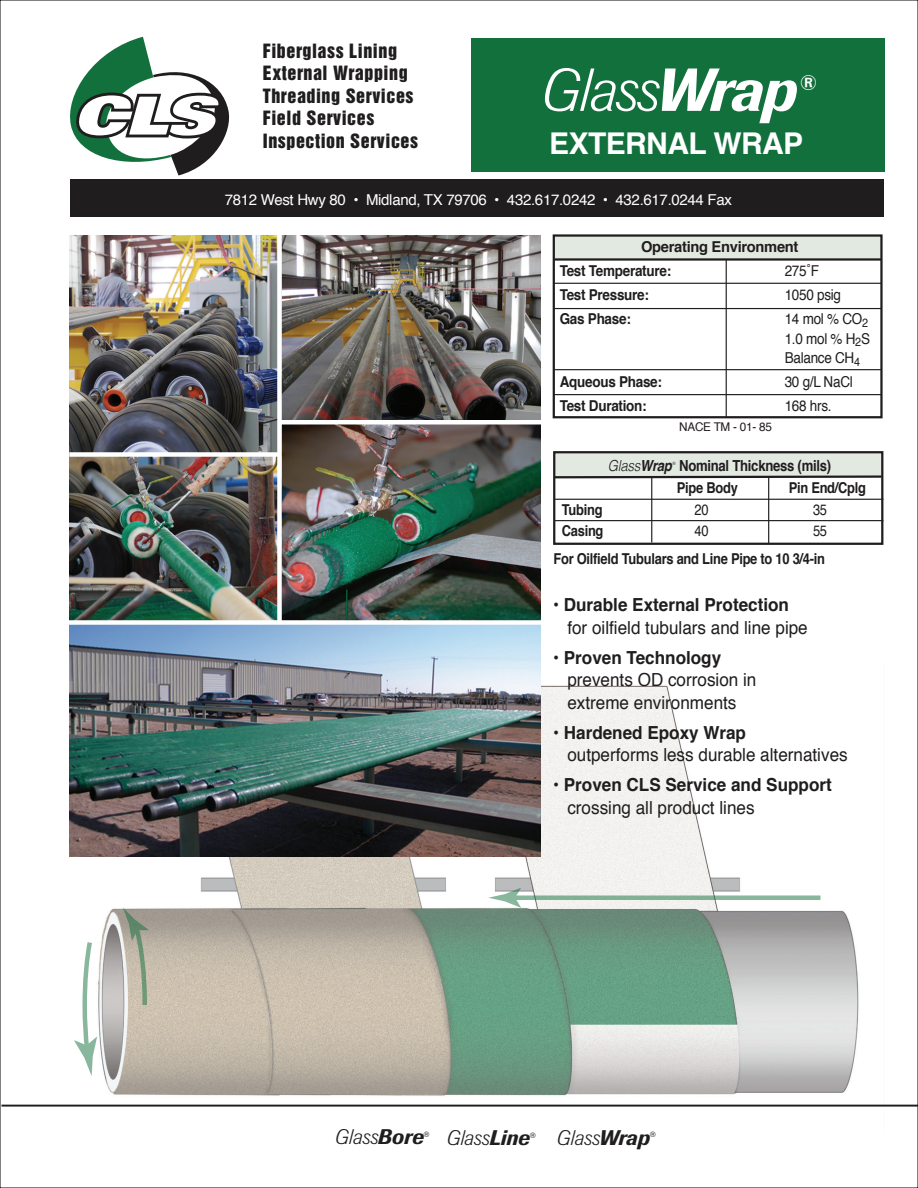
<style>
.page{position:relative;width:918px;height:1188px;background:#fff}
.page>*{position:absolute;margin:0;border:0;box-sizing:border-box;transform-origin:0 0}
.t1{font:italic 300 60px "Imago";letter-spacing:-.02em;color:#fff}
.t2{font:700 30px "Helvetica";letter-spacing:-.02em;color:#fff}
.t3{font:italic 300 21px "Imago";color:#201d1e}
.t4{font:italic 500 21px "Imago";color:#fff}
.t5{font:18px/22.5px "Helvetica";color:#201d1e;scale:.95 1}
.t6{font:700 18px "Helvetica";color:#201d1e;scale:.95 1}
.t7{font:18px/22.5px "Helvetica Inserat";letter-spacing:.03em;color:#201d1e}
.t8{font:700 15.3px "Helvetica";letter-spacing:-.02em;color:#201d1e;scale:.86 1}
.t9{font:italic 300 15.3px "Helvetica";letter-spacing:-.02em;color:#201d1e;scale:.86 1}
.t10{font:700 15px "Helvetica";letter-spacing:-.02em;color:#201d1e;scale:.86 1}
.t11{font:15px "Helvetica";letter-spacing:-.02em;color:#fff}
.t12{font:15px/19.5px "Helvetica";letter-spacing:-.02em;color:#201d1e;scale:.9 1}
.t13{font:700 15px "Helvetica";letter-spacing:-.02em;color:#201d1e;scale:.9 1}
.t14{font:700 15px/24px "Helvetica";letter-spacing:-.02em;color:#201d1e}
.t15{font:15px "Helvetica";letter-spacing:-.02em;color:#201d1e;scale:.86 1}
.t16{font:12px "Helvetica";letter-spacing:-.02em;color:#201d1e}
.t17{font:7.5px "Helvetica";color:#201d1e}
.t18{font:4.5px "Helvetica";color:#201d1e}
.s1{font-weight:500}
.s2{font-weight:700}
</style>
<div class="page">
<img style="left:70px;top:685px;width:814px;height:420px">
<img style="left:70px;top:235px;width:471px;height:621px">
<div style="left:277px;top:235px;width:5px;height:388px;background:#fff"></div>
<div style="left:69px;top:452px;width:211px;height:5px;background:#fff"></div>
<div style="left:471px;top:38px;width:413px;height:134px;background:#12703c"></div>
<div style="left:71px;top:179px;width:813px;height:37px;background:#201d1e"></div>
<svg style="left:74px;top:942px;width:23px;height:134px"></svg>
<svg style="left:123px;top:907px;width:26px;height:98px"></svg>
<div style="left:510px;top:895px;width:311px;height:5px;background:#83b297"></div>
<svg style="left:488px;top:888px;width:33px;height:20px"></svg>
<div style="left:555px;top:236px;width:326px;height:24px;background:#e2e9e1"></div>
<div style="left:553px;top:234px;width:330px;height:184px;border:2px solid #201d1e"></div>
<hr style="left:554px;top:258px;width:328px;height:3px;background:#201d1e">
<hr style="left:554px;top:283px;width:328px;height:1px;background:#201d1e">
<hr style="left:554px;top:308px;width:328px;height:1px;background:#201d1e">
<hr style="left:554px;top:369px;width:328px;height:1px;background:#201d1e">
<hr style="left:554px;top:394px;width:328px;height:1px;background:#201d1e">
<svg style="left:556px;top:452px;width:328px;height:28px"></svg>
<div style="left:69px;top:620px;width:473px;height:5px;background:#fff"></div>
<hr style="left:279px;top:420px;width:263px;height:4px;background:#fff">
<hr style="left:651px;top:478px;width:1px;height:65px;background:#201d1e">
<hr style="left:726px;top:260px;width:1px;height:157px;background:#201d1e">
<hr style="left:768px;top:476px;width:1px;height:67px;background:#201d1e">
<div style="left:553px;top:451px;width:330px;height:94px;border:2px solid #201d1e"></div>
<hr style="left:555px;top:520px;width:328px;height:1px;background:#201d1e">
<hr style="left:555px;top:499px;width:328px;height:1px;background:#201d1e">
<svg style="left:70px;top:37px;width:160px;height:138px"></svg>
<hr style="left:2px;top:1105px;width:916px;height:2px;background:#201d1e">
<p class="t7" style="left:263px;top:40px;width:157px">Fiberglass Lining<br>External Wrapping<br>Threading Services<br>Field Services<br>Inspection Services</p>
<h1 class="t1" style="left:538px;top:56px;width:259px">Glass<span class="s1">Wrap</span></h1>
<p class="t4" style="left:799px;top:70px;width:19px">®</p>
<h2 class="t2" style="left:549px;top:119px;width:255px">EXTERNAL WRAP</h2>
<p class="t11" style="left:225px;top:188px;width:509px">7812 West Hwy 80 • Midland, TX 79706 • 432.617.0242 • 432.617.0244 Fax</p>
<p class="t14" style="left:560px;top:235px;width:240px;text-indent:81px">Operating Environment<br>Test Temperature:</p>
<p class="t12" style="left:785px;top:262px;width:39px">275˚F</p>
<p class="t13" style="left:560px;top:283px;width:101px">Test Pressure:</p>
<p class="t12" style="left:785px;top:286px;width:64px">1050 psig</p>
<p class="t13" style="left:560px;top:307px;width:81px">Gas Phase:</p>
<p class="t12" style="left:785px;top:310px;width:96px">14 mol % CO<sub>2<br></sub>1.0 mol % H<sub>2</sub>S<br>Balance CH<sub>4</sub></p>
<p class="t13" style="left:560px;top:370px;width:115px">Aqueous Phase:</p>
<p class="t12" style="left:785px;top:373px;width:77px">30 g/L NaCl</p>
<p class="t13" style="left:560px;top:394px;width:98px">Test Duration:</p>
<p class="t12" style="left:785px;top:397px;width:54px">168 hrs.</p>
<p class="t16" style="left:679px;top:418px;width:94px">NACE TM - 01- 85</p>
<p class="t9" style="left:608px;top:452px;width:76px">Glass<span class="s2">Wrap</span></p>
<p class="t18" style="left:673px;top:460px;width:5px">®</p>
<p class="t8" style="left:679px;top:453px;width:178px">Nominal Thickness (mils)</p>
<p class="t10" style="left:677px;top:476px;width:72px">Pipe Body</p>
<p class="t10" style="left:789px;top:476px;width:92px">Pin End/Cplg</p>
<p class="t10" style="left:562px;top:497px;width:49px">Tubing</p>
<p class="t15" style="left:695px;top:498px;width:18px">20</p>
<p class="t15" style="left:813px;top:498px;width:18px">35</p>
<p class="t10" style="left:562px;top:519px;width:50px">Casing</p>
<p class="t15" style="left:695px;top:519px;width:18px">40</p>
<p class="t15" style="left:813px;top:519px;width:18px">55</p>
<p class="t10" style="left:554px;top:547px;width:317px">For Oilfield Tubulars and Line Pipe to 10 3/4-in</p>
<p class="t6" style="left:553px;top:590px;width:250px">• Durable External Protection</p>
<p class="t5" style="left:567px;top:617px;width:255px">for oilfield tubulars and line pipe</p>
<p class="t6" style="left:553px;top:643px;width:179px">• Proven Technology</p>
<p class="t5" style="left:567px;top:669px;width:201px">prevents OD corrosion in extreme environments</p>
<p class="t6" style="left:553px;top:718px;width:205px">• Hardened Epoxy Wrap</p>
<p class="t5" style="left:567px;top:744px;width:297px">outperforms less durable alternatives</p>
<p class="t6" style="left:553px;top:770px;width:295px">• Proven CLS Service and Support</p>
<p class="t5" style="left:567px;top:797px;width:199px">crossing all product lines</p>
<p class="t3" style="left:334px;top:1125px;width:91px">Glass<span class="s1">Bore</span></p>
<p class="t17" style="left:424px;top:1128px;width:7px">®</p>
<p class="t3" style="left:446px;top:1126px;width:85px">Glass<span class="s1">Line</span></p>
<p class="t17" style="left:530px;top:1129px;width:7px">®</p>
<p class="t3" style="left:556px;top:1126px;width:95px">Glass<span class="s1">Wrap</span></p>
<p class="t17" style="left:650px;top:1129px;width:7px">®</p>
</div>
